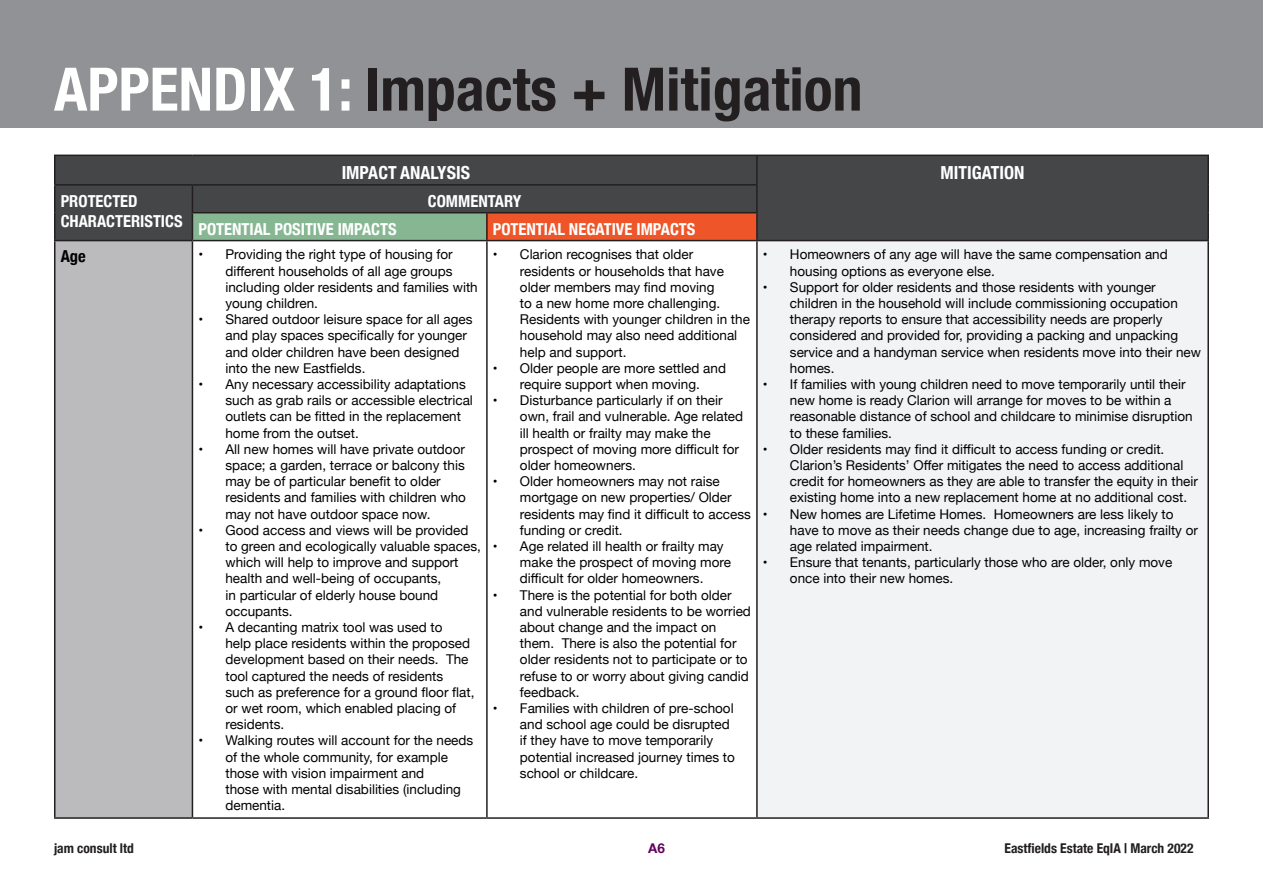
<style>
.page{position:relative;width:1263px;height:893px;background:#fff}
.page>*{position:absolute;margin:0;border:0;box-sizing:border-box;transform-origin:0 0}
.t1{font:700 condensed 60px "Helvetica Neue";color:#231f20}
.t2{font:700 condensed 18px "Helvetica Neue";color:#fff}
.t3{font:700 condensed 16.5px/19.8px "Helvetica Neue";color:#fff}
.t4{font:700 condensed 16.5px "Helvetica Neue";color:#000}
.t5{font:13.5px/16.2px "Helvetica Neue";color:#000}
.t6{font:700 condensed 13.5px "Helvetica Neue";color:#231f20}
.t7{font:700 13.5px "Helvetica Neue";color:#65035f}
.s1{color:#fff}
</style>
<div class="page">
<div style="left:0;top:0;width:1263px;height:128px;background:#919295"></div>
<div style="left:56px;top:156px;width:1151px;height:84px;background:#454647"></div>
<div style="left:192px;top:213px;width:295px;height:28px;background:#86b792"></div>
<div style="left:487px;top:213px;width:270px;height:28px;background:#ee5529"></div>
<div style="left:55px;top:241px;width:137px;height:577px;background:#bbbbbe"></div>
<div style="left:757px;top:241px;width:451px;height:577px;background:#f2f3f4"></div>
<hr style="left:54px;top:155px;width:138px;height:1px;background:#231f20">
<hr style="left:54px;top:156px;width:2px;height:28px;background:#231f20">
<hr style="left:192px;top:155px;width:295px;height:1px;background:#231f20">
<hr style="left:487px;top:155px;width:270px;height:1px;background:#231f20">
<hr style="left:757px;top:155px;width:452px;height:1px;background:#231f20">
<hr style="left:756px;top:156px;width:2px;height:28px;background:#231f20">
<hr style="left:1207px;top:156px;width:2px;height:29px;background:#231f20">
<hr style="left:54px;top:184px;width:138px;height:2px;background:#231f20">
<hr style="left:54px;top:186px;width:2px;height:27px;background:#231f20">
<hr style="left:192px;top:184px;width:295px;height:2px;background:#231f20">
<hr style="left:487px;top:184px;width:271px;height:2px;background:#231f20">
<hr style="left:756px;top:186px;width:2px;height:26px;background:#231f20">
<hr style="left:1207px;top:185px;width:2px;height:28px;background:#231f20">
<hr style="left:54px;top:213px;width:2px;height:27px;background:#231f20">
<hr style="left:192px;top:212px;width:295px;height:1px;background:#231f20">
<svg style="left:192px;top:186px;width:1px;height:54px"></svg>
<hr style="left:487px;top:212px;width:271px;height:1px;background:#231f20">
<hr style="left:486px;top:213px;width:2px;height:27px;background:#231f20">
<hr style="left:756px;top:213px;width:2px;height:27px;background:#231f20">
<hr style="left:1207px;top:213px;width:2px;height:27px;background:#231f20">
<hr style="left:54px;top:240px;width:138px;height:1px;background:#231f20">
<hr style="left:54px;top:241px;width:2px;height:576px;background:#231f20">
<hr style="left:192px;top:240px;width:295px;height:1px;background:#231f20">
<hr style="left:192px;top:241px;width:1px;height:576px;background:#231f20">
<hr style="left:487px;top:240px;width:270px;height:1px;background:#231f20">
<hr style="left:486px;top:241px;width:2px;height:576px;background:#231f20">
<hr style="left:757px;top:240px;width:452px;height:1px;background:#231f20">
<hr style="left:756px;top:241px;width:2px;height:576px;background:#231f20">
<hr style="left:1207px;top:241px;width:2px;height:576px;background:#231f20">
<hr style="left:54px;top:817px;width:138px;height:2px;background:#231f20">
<hr style="left:192px;top:817px;width:295px;height:2px;background:#231f20">
<hr style="left:487px;top:817px;width:270px;height:2px;background:#231f20">
<hr style="left:757px;top:817px;width:452px;height:2px;background:#231f20">
<h1 class="t1" style="left:54px;top:39px;width:810px"><span class="s1">APPENDIX 1:</span> Impacts + Mitigation</h1>
<h2 class="t2" style="left:342px;top:157px;width:130px">IMPACT ANALYSIS</h2>
<h2 class="t2" style="left:941px;top:157px;width:85px">MITIGATION</h2>
<p class="t3" style="left:61px;top:190px;width:123px">PROTECTED<br>CHARACTERISTICS</p>
<p class="t3" style="left:428px;top:190px;width:95px">COMMENTARY</p>
<p class="t3" style="left:198px;top:218px;width:200px">POTENTIAL POSITIVE IMPACTS</p>
<p class="t3" style="left:493px;top:218px;width:204px">POTENTIAL NEGATIVE IMPACTS</p>
<p class="t4" style="left:61px;top:243px;width:27px">Age</p>
<p class="t5" style="left:225px;top:247px;width:254px;text-indent:-27px">• Providing the right type of housing for different households of all age groups including older residents and families with young children.</p>
<p class="t5" style="left:225px;top:312px;width:249px;text-indent:-27px">• Shared outdoor leisure space for all ages and play spaces specifically for younger and older children have been designed into the new Eastfields.</p>
<p class="t5" style="left:225px;top:377px;width:249px;text-indent:-27px">• Any necessary accessibility adaptations such as grab rails or accessible electrical outlets can be fitted in the replacement home from the outset.</p>
<p class="t5" style="left:225px;top:442px;width:242px;text-indent:-27px">• All new homes will have private outdoor space; a garden, terrace or balcony this may be of particular benefit to older residents and families with children who may not have outdoor space now.</p>
<p class="t5" style="left:225px;top:523px;width:257px;text-indent:-27px">• Good access and views will be provided to green and ecologically valuable spaces, which will help to improve and support health and well-being of occupants,<br>in particular of elderly house bound occupants.</p>
<p class="t5" style="left:225px;top:620px;width:251px;text-indent:-27px">• A decanting matrix tool was used to<br>help place residents within the proposed development based on their needs. The tool captured the needs of residents such as preference for a ground floor flat, or wet room, which enabled placing of residents.</p>
<p class="t5" style="left:225px;top:733px;width:249px;text-indent:-27px">• Walking routes will account for the needs of the whole community, for example those with vision impairment and<br>those with mental disabilities (including dementia.</p>
<p class="t5" style="left:520px;top:247px;width:232px;text-indent:-27px">• Clarion recognises that older residents or households that have older members may find moving<br>to a new home more challenging.<br>Residents with younger children in the household may also need additional help and support.</p>
<p class="t5" style="left:493px;top:361px;width:235px;text-align:center">• Older people are more settled and require support when moving.</p>
<p class="t5" style="left:520px;top:393px;width:225px;text-indent:-27px">• Disturbance particularly if on their own, frail and vulnerable. Age related ill health or frailty may make the prospect of moving more difficult for older homeowners.</p>
<p class="t5" style="left:520px;top:474px;width:233px;text-indent:-27px">• Older homeowners may not raise mortgage on new properties/ Older residents may find it difficult to access funding or credit.</p>
<p class="t5" style="left:520px;top:539px;width:213px;text-indent:-27px">• Age related ill health or frailty may make the prospect of moving more difficult for older homeowners.</p>
<p class="t5" style="left:520px;top:588px;width:233px;text-indent:-27px">• There is the potential for both older and vulnerable residents to be worried about change and the impact on them. There is also the potential for older residents not to participate or to refuse to or worry about giving candid feedback.</p>
<p class="t5" style="left:520px;top:701px;width:217px;text-indent:-27px">• Families with children of pre-school and school age could be disrupted if they have to move temporarily potential increased journey times to school or childcare.</p>
<p class="t5" style="left:790px;top:247px;width:379px;text-indent:-27px">• Homeowners of any age will have the same compensation and housing options as everyone else.</p>
<p class="t5" style="left:790px;top:280px;width:413px;text-indent:-27px">• Support for older residents and those residents with younger children in the household will include commissioning occupation therapy reports to ensure that accessibility needs are properly considered and provided for, providing a packing and unpacking service and a handyman service when residents move into their new homes.</p>
<p class="t5" style="left:790px;top:377px;width:404px;text-indent:-27px">• If families with young children need to move temporarily until their new home is ready Clarion will arrange for moves to be within a reasonable distance of school and childcare to minimise disruption to these families.</p>
<p class="t5" style="left:790px;top:442px;width:410px;text-indent:-27px">• Older residents may find it difficult to access funding or credit.<br>Clarion’s Residents’ Offer mitigates the need to access additional credit for homeowners as they are able to transfer the equity in their existing home into a new replacement home at no additional cost.</p>
<p class="t5" style="left:790px;top:507px;width:410px;text-indent:-27px">• New homes are Lifetime Homes. Homeowners are less likely to have to move as their needs change due to age, increasing frailty or age related impairment.</p>
<p class="t5" style="left:790px;top:555px;width:384px;text-indent:-27px">• Ensure that tenants, particularly those who are older, only move once into their new homes.</p>
<p class="t6" style="left:54px;top:837px;width:81px">jam consult ltd</p>
<p class="t7" style="left:648px;top:838px;width:18px">A6</p>
<p class="t6" style="left:1004px;top:837px;width:191px">Eastfields Estate EqIA | March 2022</p>
</div>
